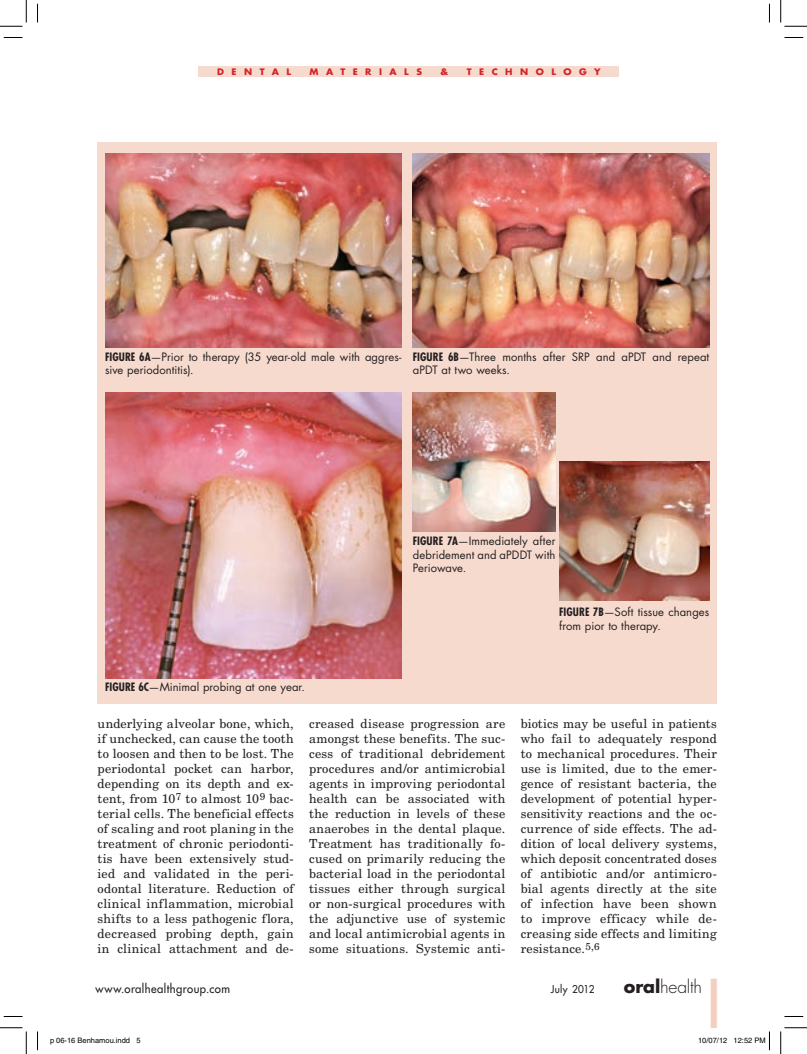
<style>
.page{position:relative;width:807px;height:1054px;background:#fff}
.page>*{position:absolute;margin:0;border:0;box-sizing:border-box;transform-origin:0 0}
.t1{font:700 75px "Futura";color:#f4cfc0;scale:.54 1}
.t2{font:300 17.5px "Futura";letter-spacing:-.01em;color:#231f20}
.t3{font:12.5px/15px "New Century Schlbk LT Std";letter-spacing:.02em;color:#231f20;text-align:justify}
.t4{font:11.75px "Futura";letter-spacing:.04em;color:#231f20;scale:.95 1}
.t5{font:11.25px/13.8px "Futura Std";letter-spacing:.005em;color:#231f20}
.t6{font:10.5px "Futura";letter-spacing:.035em;color:#231f20;scale:.95 1}
.t7{font:700 8.75px "Futura";letter-spacing:.815em;color:#d1232a;scale:1.05 1}
.t8{font:7.5px "Helvetica";color:#000}
.s1{font-family:"Futura";font-weight:700;font-stretch:condensed}
.s2{font-weight:700}
</style>
<div class="page">
<div style="left:198px;top:66px;width:420px;height:11px;background:#f7dace"></div>
<div style="left:98px;top:142px;width:618px;height:562px;background:#f7dace"></div>
<img style="left:105px;top:154px;width:296px;height:193px">
<img style="left:412px;top:154px;width:297px;height:194px">
<img style="left:105px;top:392px;width:296px;height:287px">
<img style="left:412px;top:392px;width:143px;height:139px">
<img style="left:559px;top:462px;width:150px;height:139px">
<svg style="left:4px;top:37px;width:18px;height:1px"></svg>
<svg style="left:784px;top:37px;width:18px;height:1px"></svg>
<svg style="left:4px;top:1016px;width:18px;height:1px"></svg>
<svg style="left:784px;top:1016px;width:18px;height:1px"></svg>
<svg style="left:37px;top:4px;width:1px;height:18px"></svg>
<svg style="left:37px;top:1031px;width:1px;height:19px"></svg>
<svg style="left:769px;top:4px;width:1px;height:18px"></svg>
<svg style="left:0;top:0;width:27px;height:27px"></svg>
<svg style="left:0;top:1027px;width:27px;height:27px"></svg>
<svg style="left:780px;top:0;width:26px;height:27px"></svg>
<svg style="left:780px;top:1027px;width:26px;height:27px"></svg>
<svg style="left:769px;top:1031px;width:1px;height:19px"></svg>
<p class="t7" style="left:217px;top:66px;width:72px">DENTAL</p>
<p class="t7" style="left:309px;top:66px;width:109px">MATERIALS</p>
<p class="t7" style="left:440px;top:66px;width:9px">&amp;</p>
<p class="t7" style="left:466px;top:66px;width:129px">TECHNOLOGY</p>
<p class="t5" style="left:105px;top:350px;width:298px"><span class="s1">FIGURE 6A</span>—Prior to therapy (35 year-old male with aggres&shy;sive periodontitis).</p>
<p class="t5" style="left:412px;top:350px;width:298px"><span class="s1">FIGURE 6B</span>—Three months after SRP and aPDT and repeat aPDT at two weeks.</p>
<p class="t5" style="left:413px;top:534px;width:144px;text-align:justify"><span class="s1">FIGURE 7A</span>—Immediately after debridement and aPDDT with Periowave.</p>
<p class="t5" style="left:105px;top:680px;width:201px"><span class="s1">FIGURE 6C</span>—Minimal probing at one year.</p>
<p class="t5" style="left:559px;top:605px;width:151px"><span class="s1">FIGURE 7B</span>—Soft tissue changes from pior to therapy.</p>
<p class="t3" style="left:97px;top:716px;width:198px">underlying alveolar bone, which, if unchecked, can cause the tooth to loosen and then to be lost. The periodontal pocket can harbor, depending on its depth and ex&shy;tent, from 10<sup>7</sup> to almost 10<sup>9</sup> bac&shy;terial cells. The beneficial effects of scaling and root planing in the treatment of chronic periodonti&shy;tis have been extensively stud&shy;ied and validated in the peri&shy;odontal literature. Reduction of clinical inflammation, microbial shifts to a less pathogenic flora, decreased probing depth, gain in clinical attachment and de-</p>
<p class="t3" style="left:309px;top:716px;width:198px">creased disease progression are amongst these benefits. The suc&shy;cess of traditional debridement procedures and/or antimicrobial agents in improving periodontal health can be associated with the reduction in levels of these anaerobes in the dental plaque.<br>Treatment has traditionally fo&shy;cused on primarily reducing the bacterial load in the periodontal tissues either through surgical or non-surgical procedures with the adjunctive use of systemic and local antimicrobial agents in some situations. Systemic anti-</p>
<p class="t3" style="left:520px;top:716px;width:198px">biotics may be useful in patients who fail to adequately respond to mechanical procedures. Their use is limited, due to the emer&shy;gence of resistant bacteria, the development of potential hyper&shy;sensitivity reactions and the oc&shy;currence of side effects. The ad&shy;dition of local delivery systems, which deposit concentrated doses of antibiotic and/or antimicro&shy;bial agents directly at the site of infection have been shown to improve efficacy while de&shy;creasing side effects and limiting resistance.<sup>5,6</sup></p>
<p class="t4" style="left:95px;top:981px;width:143px">www.oralhealthgroup.com</p>
<p class="t6" style="left:550px;top:982px;width:48px">July 2012</p>
<h2 class="t2" style="left:623px;top:975px;width:80px"><span class="s2">ORAL</span>health</h2>
<h1 class="t1" style="left:701px;top:961px;width:45px">|</h1>
<p class="t8" style="left:50px;top:1036px;width:92px">p 06-16 Benhamou.indd 5</p>
<p class="t8" style="left:698px;top:1036px;width:69px">10/07/12 12:52 PM</p>
</div>
